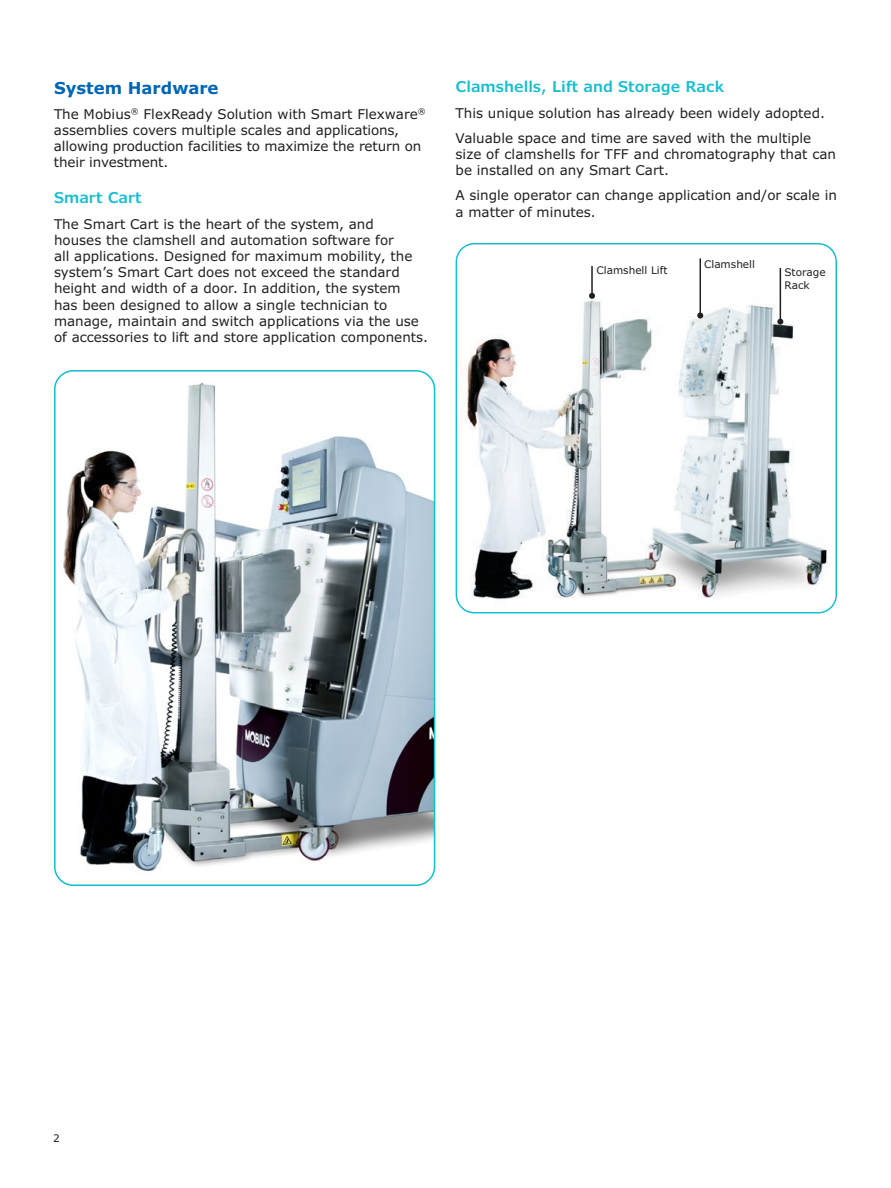
<style>
.page{position:relative;width:891px;height:1188px;background:#fff}
.page>*{position:absolute;margin:0;border:0;box-sizing:border-box;transform-origin:0 0}
.t1{font:700 16.5px "Verdana Pro";color:#0066b3}
.t2{font:600 15px "Verdana Pro";color:#18becf}
.t3{font:13.5px/16.2px "Verdana Pro";color:#231f20}
.t4{font:10.5px/12.6px "Verdana Pro";color:#231f20}
</style>
<div class="page">
<img style="left:57px;top:373px;width:378px;height:512px">
<div style="left:54px;top:370px;width:381px;height:516px;border:2px solid #18becf;border-radius:19px"></div>
<img style="left:456px;top:244px;width:380px;height:367px">
<hr style="left:591px;top:266px;width:2px;height:30px;background:#231f20">
<svg style="left:589px;top:293px;width:6px;height:6px"></svg>
<hr style="left:700px;top:258px;width:1px;height:58px;background:#231f20">
<svg style="left:697px;top:313px;width:6px;height:6px"></svg>
<hr style="left:780px;top:268px;width:1px;height:54px;background:#231f20">
<svg style="left:777px;top:319px;width:6px;height:6px"></svg>
<div style="left:456px;top:243px;width:381px;height:371px;border:2px solid #18becf;border-radius:18px"></div>
<p class="t1" style="left:54px;top:77px;width:166px">System Hardware</p>
<p class="t3" style="left:54px;top:106px;width:373px">The Mobius<sup>®</sup> FlexReady Solution with Smart Flexware<sup>® </sup>assemblies covers multiple scales and applications, allowing production facilities to maximize the return on their investment.</p>
<p class="t2" style="left:54px;top:188px;width:89px">Smart Cart</p>
<p class="t3" style="left:54px;top:216px;width:376px">The Smart Cart is the heart of the system, and<br>houses the clamshell and automation software for<br>all applications. Designed for maximum mobility, the system’s Smart Cart does not exceed the standard height and width of a door. In addition, the system<br>has been designed to allow a single technician to manage, maintain and switch applications via the use of accessories to lift and store application components.</p>
<p class="t2" style="left:456px;top:77px;width:270px">Clamshells, Lift and Storage Rack</p>
<p class="t3" style="left:456px;top:100px;width:371px;line-height:25.2px">This unique solution has already been widely adopted.<br>Valuable space and time are saved with the multiple</p>
<p class="t3" style="left:456px;top:146px;width:382px">size of clamshells for TFF and chromatography that can be installed on any Smart Cart.</p>
<p class="t3" style="left:456px;top:188px;width:383px">A single operator can change application and/or scale in a matter of minutes.</p>
<p class="t4" style="left:597px;top:264px;width:73px">Clamshell Lift</p>
<p class="t4" style="left:704px;top:258px;width:52px">Clamshell</p>
<p class="t4" style="left:784px;top:266px;width:43px">Storage<br>Rack</p>
<p class="t4" style="left:53px;top:1132px;width:8px">2</p>
</div>
